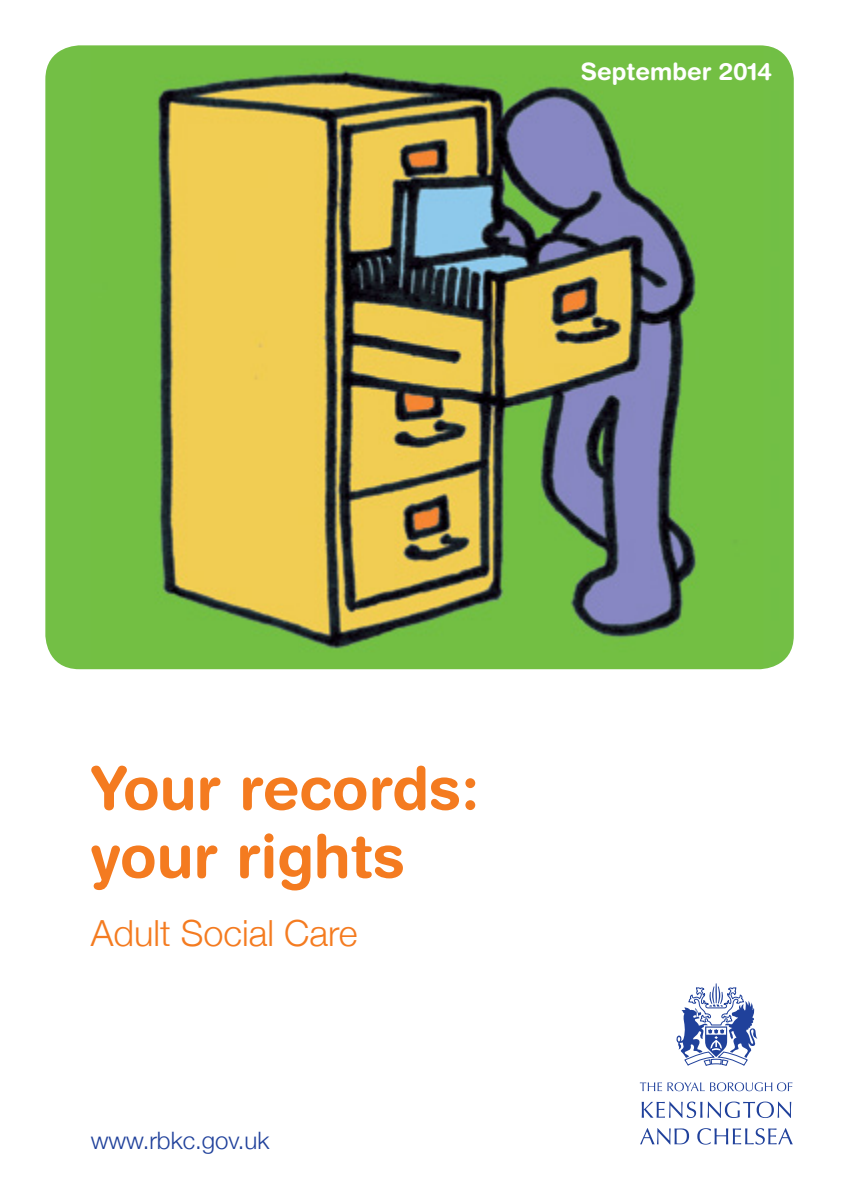
<style>
.page{position:relative;width:842px;height:1191px;background:#fff}
.page>*{position:absolute;margin:0;border:0;box-sizing:border-box;transform-origin:0 0}
.t1{font:700 60px/68px "Helvetica Rounded LT Std";color:#f47b20}
.t2{font:300 36px "Helvetica Neue";color:#f47b20}
.t3{font:300 24px "Helvetica Neue";color:#20419b}
.t4{font:700 24px "Helvetica Rounded LT Std";color:#fff}
</style>
<div class="page">
<svg style="left:642px;top:1101px;width:149px;height:17px"></svg>
<svg style="left:640px;top:1128px;width:49px;height:16px"></svg>
<svg style="left:697px;top:1128px;width:96px;height:16px"></svg>
<svg style="left:640px;top:1082px;width:152px;height:9px"></svg>
<svg style="left:676px;top:983px;width:82px;height:83px"></svg>
<img style="left:45px;top:45px;width:749px;height:624px">
<p class="t4" style="left:581px;top:57px;width:193px">September 2014</p>
<p class="t1" style="left:91px;top:753px;width:390px">Your records: your rights</p>
<p class="t2" style="left:91px;top:903px;width:268px">Adult Social Care</p>
<p class="t3" style="left:91px;top:1121px;width:180px">www.rbkc.gov.uk</p>
</div>
